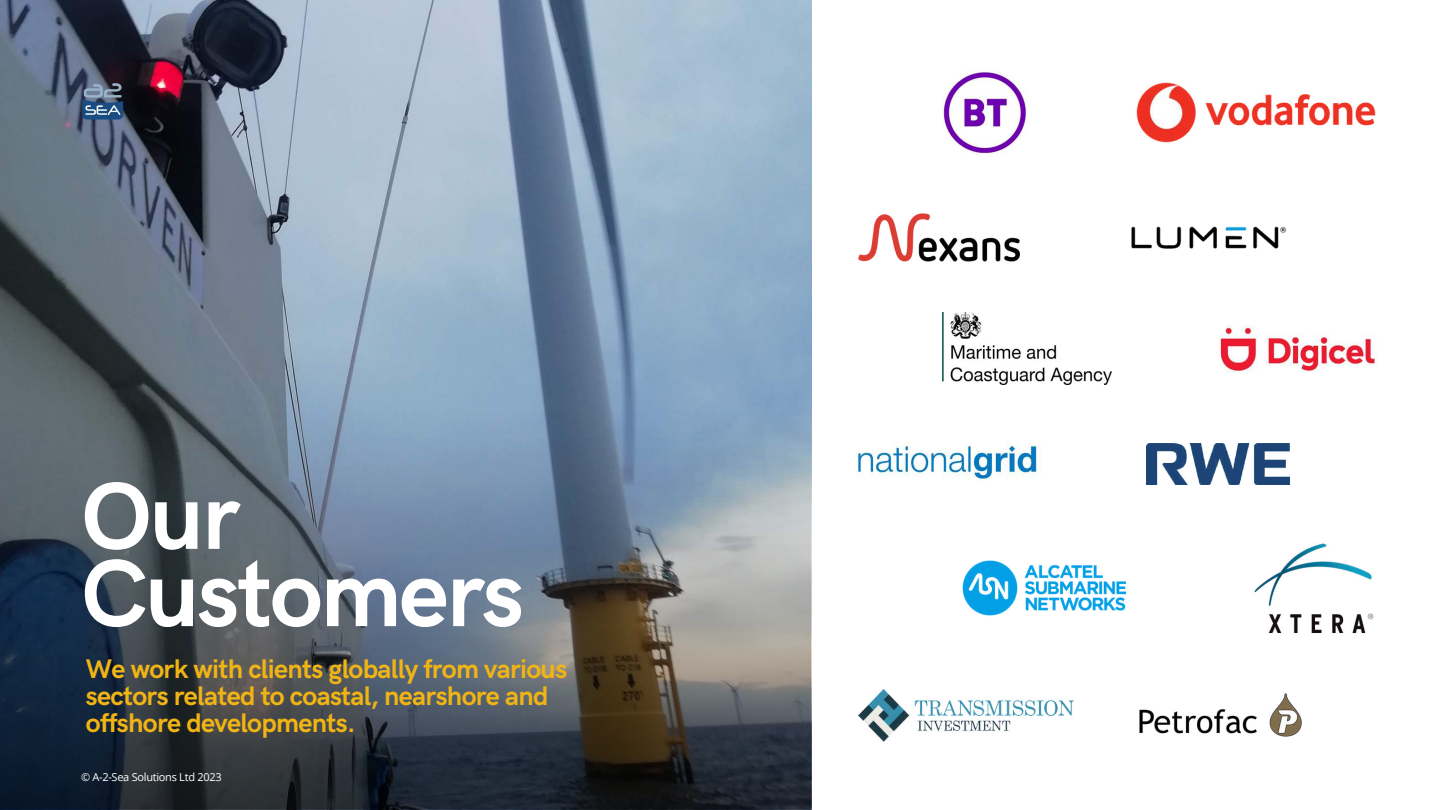
<style>
.page{position:relative;width:1440px;height:810px;background:#fff}
.page>*{position:absolute;margin:0;border:0;box-sizing:border-box;transform-origin:0 0}
.t1{font:700 95.5px/77.2px "HK Grotesk";letter-spacing:-.025em;color:#fff}
.t2{font:700 27px/27px "HK Grotesk";letter-spacing:-.025em;color:#f1b415}
.t3{font:11px "Open Sans";letter-spacing:-.025em;color:#fff}
</style>
<div class="page">
<img style="left:0;top:0;width:812px;height:810px">
<img style="left:859px;top:213px;width:161px;height:49px">
<img style="left:1139px;top:693px;width:162px;height:44px">
<img style="left:857px;top:443px;width:183px;height:37px">
<img style="left:1147px;top:443px;width:142px;height:41px">
<img style="left:962px;top:560px;width:165px;height:56px">
<img style="left:1217px;top:325px;width:159px;height:47px">
<img style="left:943px;top:313px;width:169px;height:71px">
<img style="left:1254px;top:543px;width:120px;height:90px">
<img style="left:859px;top:689px;width:215px;height:52px">
<img style="left:1136px;top:82px;width:240px;height:61px">
<img style="left:1131px;top:226px;width:156px;height:23px">
<img style="left:941px;top:69px;width:86px;height:85px">
<svg style="left:0;top:411px;width:811px;height:399px;background:#545f6b"></svg>
<img style="left:81px;top:81px;width:43px;height:38px">
<h1 class="t1" style="left:81px;top:482px;width:445px">Our<br>Customers</h1>
<p class="t2" style="left:86px;top:657px;width:483px">We work with clients globally from various sectors related to coastal, nearshore and offshore developments.</p>
<p class="t3" style="left:81px;top:769px;width:142px">© A-2-Sea Solutions Ltd 2023</p>
</div>
